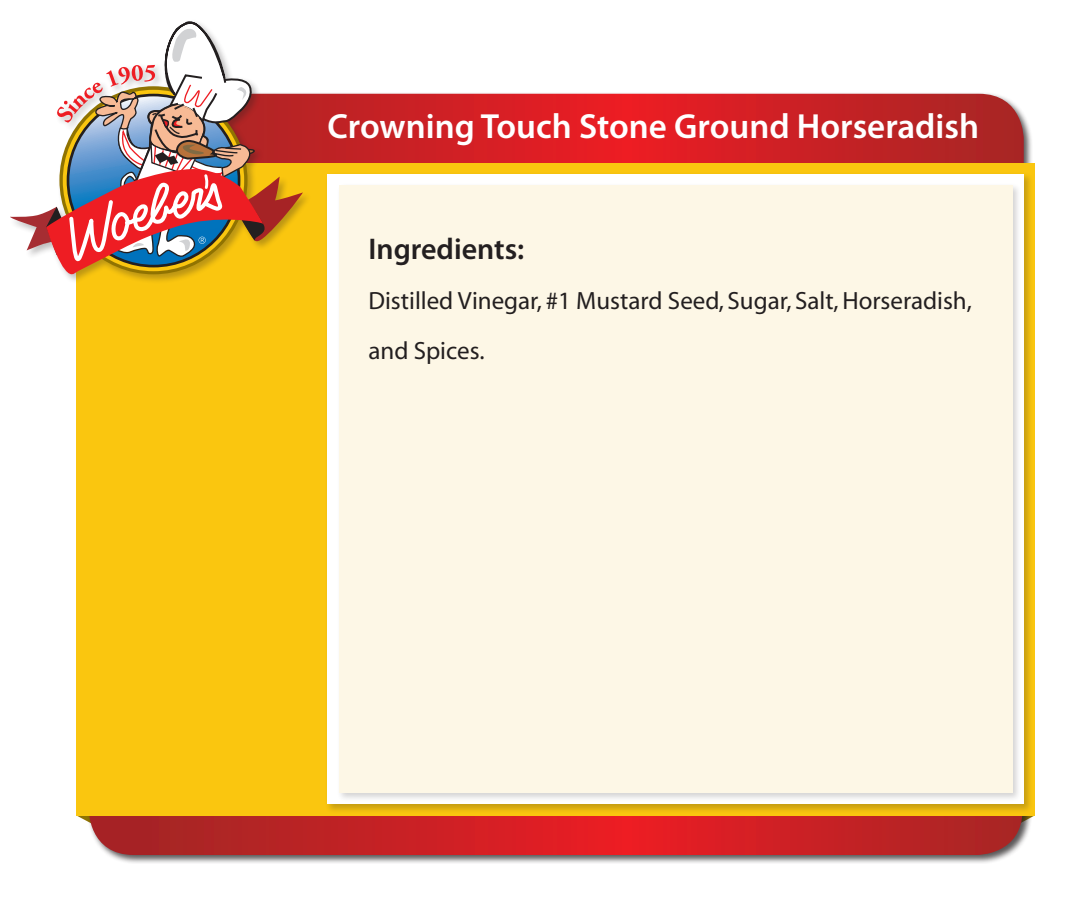
<style>
.page{position:relative;width:1080px;height:900px;background:#fff}
.page>*{position:absolute;margin:0;border:0;box-sizing:border-box;transform-origin:0 0}
.t1{font:600 35px "Myriad Pro";color:#fff}
.t2{font:600 30px "Myriad Pro";color:#231f20}
.t3{font:25px/50px "Myriad";color:#231f20}
</style>
<div class="page">
<svg style="left:76px;top:815px;width:11px;height:6px"></svg>
<svg style="left:311px;top:94px;width:713px;height:69px;background:#cd2226"></svg>
<div style="left:87px;top:742px;width:945px;height:122px;background:#231f20;opacity:.75"></div>
<svg style="left:89px;top:815px;width:933px;height:40px;background:#c72827"></svg>
<div style="left:76px;top:163px;width:959px;height:652px;background:#fac60f"></div>
<div style="left:325px;top:172px;width:708px;height:642px;background:#231f20;opacity:.24"></div>
<div style="left:328px;top:174px;width:696px;height:630px;background:#fff"></div>
<div style="left:337px;top:183px;width:685px;height:619px;background:#231f20;opacity:.2"></div>
<div style="left:339px;top:185px;width:674px;height:608px;background:#fdf7e6"></div>
<div style="left:8px;top:19px;width:303px;height:265px;background:#231f20;opacity:.29"></div>
<svg style="left:10px;top:21px;width:293px;height:253px"></svg>
<h1 class="t1" style="left:328px;top:103px;width:653px">Crowning Touch Stone Ground Horseradish</h1>
<p class="t2" style="left:368px;top:230px;width:157px">Ingredients:</p>
<p class="t3" style="left:368px;top:276px;width:605px">Distilled Vinegar, #1 Mustard Seed, Sugar, Salt, Horseradish, and Spices.</p>
</div>
